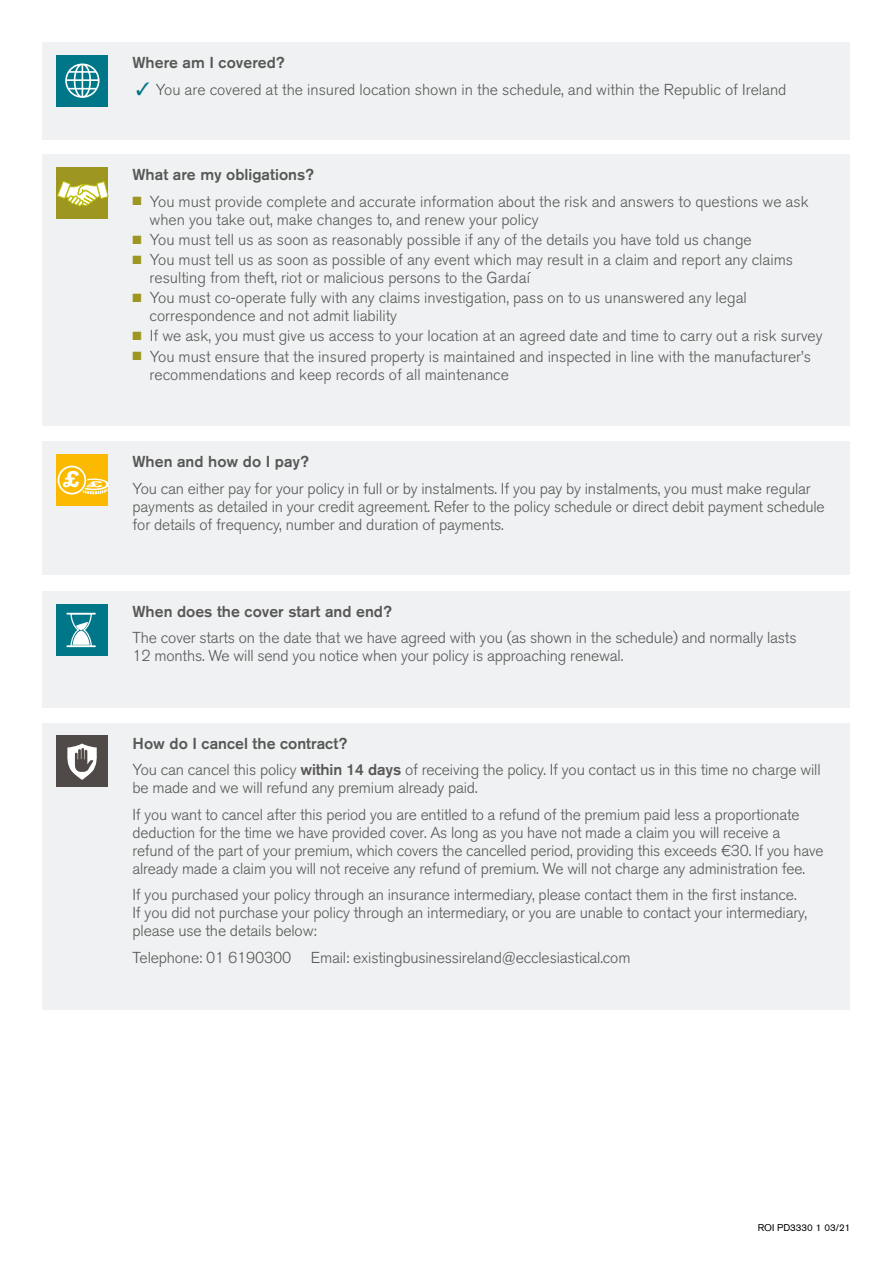
<style>
.page{position:relative;width:893px;height:1263px;background:#fff}
.page>*{position:absolute;margin:0;border:0;box-sizing:border-box;transform-origin:0 0}
.t1{font:italic 700 23.1px "Akzidenz Grotesk BQ";color:#fff}
.t2{font:300 15.75px/18px "Akzidenz Grotesk BQ";letter-spacing:-.01em;color:#575756}
.t3{font:500 15.75px "Akzidenz Grotesk BQ";color:#575756}
.t4{font:9.75px "Akzidenz Grotesk BQ";color:#000}
.s1{color:#078}
.s2{color:#9d9621}
.s3{font-weight:500}
</style>
<div class="page">
<div style="left:43px;top:43px;width:807px;height:97px;background:#eff1f2"></div>
<div style="left:57px;top:55px;width:51px;height:51px;background:#078"></div>
<div style="left:43px;top:155px;width:807px;height:271px;background:#eff1f2"></div>
<div style="left:57px;top:168px;width:51px;height:51px;background:#9d9621"></div>
<div style="left:43px;top:441px;width:807px;height:134px;background:#eff1f2"></div>
<div style="left:43px;top:591px;width:807px;height:117px;background:#eff1f2"></div>
<div style="left:43px;top:723px;width:807px;height:286px;background:#eff1f2"></div>
<div style="left:57px;top:454px;width:51px;height:51px;background:#fbba00"></div>
<div style="left:57px;top:604px;width:51px;height:51px;background:#078"></div>
<svg style="left:58px;top:466px;width:50px;height:29px"></svg>
<svg style="left:67px;top:612px;width:28px;height:35px"></svg>
<svg style="left:57px;top:181px;width:52px;height:26px"></svg>
<svg style="left:65px;top:64px;width:34px;height:34px"></svg>
<div style="left:57px;top:736px;width:51px;height:51px;background:#4f4a47"></div>
<svg style="left:67px;top:743px;width:30px;height:37px"></svg>
<h1 class="t1" style="left:63px;top:465px;width:19px">£</h1>
<p class="t3" style="left:133px;top:53px;width:154px">Where am I covered?</p>
<p class="t2" style="left:136px;top:80px;width:652px"><span class="s1">✓</span> You are covered at the insured location shown in the schedule, and within the Republic of Ireland</p>
<p class="t3" style="left:133px;top:165px;width:183px">What are my obligations?</p>
<p class="t2" style="left:150px;top:193px;width:661px;text-indent:-17px"><span class="s2">■</span> You must provide complete and accurate information about the risk and answers to questions we ask when you take out, make changes to, and renew your policy</p>
<p class="t2" style="left:133px;top:231px;width:621px"><span class="s2">■</span> You must tell us as soon as reasonably possible if any of the details you have told us change</p>
<p class="t2" style="left:150px;top:251px;width:645px;text-indent:-17px"><span class="s2">■</span> You must tell us as soon as possible of any event which may result in a claim and report any claims resulting from theft, riot or malicious persons to the Gardaí</p>
<p class="t2" style="left:150px;top:289px;width:599px;text-indent:-17px"><span class="s2">■</span> You must co-operate fully with any claims investigation, pass on to us unanswered any legal correspondence and not admit liability</p>
<p class="t2" style="left:133px;top:327px;width:692px"><span class="s2">■</span> If we ask, you must give us access to your location at an agreed date and time to carry out a risk survey</p>
<p class="t2" style="left:150px;top:347px;width:663px;text-indent:-17px"><span class="s2">■</span> You must ensure that the insured property is maintained and inspected in line with the manufacturer’s recommendations and keep records of all maintenance</p>
<p class="t3" style="left:133px;top:452px;width:178px">When and how do I pay?</p>
<p class="t2" style="left:133px;top:479px;width:694px">You can either pay for your policy in full or by instalments. If you pay by instalments, you must make regular payments as detailed in your credit agreement. Refer to the policy schedule or direct debit payment schedule for details of frequency, number and duration of payments.</p>
<p class="t3" style="left:133px;top:601px;width:261px">When does the cover start and end?</p>
<p class="t2" style="left:133px;top:629px;width:665px">The cover starts on the date that we have agreed with you (as shown in the schedule) and normally lasts<br>12 months. We will send you notice when your policy is approaching renewal.</p>
<p class="t2" style="left:133px;top:730px;width:690px;line-height:26.5px"><span class="s3">How do I cancel the contract?<br></span>You can cancel this policy <span class="s3">within 14 days</span> of receiving the policy. If you contact us in this time no charge will</p>
<p class="t2" style="left:133px;top:775px;width:669px;line-height:26.5px">be made and we will refund any premium already paid.<br>If you want to cancel after this period you are entitled to a refund of the premium paid less a proportionate</p>
<p class="t2" style="left:133px;top:823px;width:692px">deduction for the time we have provided cover. As long as you have not made a claim you will receive a refund of the part of your premium, which covers the cancelled period, providing this exceeds €30. If you have already made a claim you will not receive any refund of premium. We will not charge any administration fee.</p>
<p class="t2" style="left:133px;top:886px;width:676px">If you purchased your policy through an insurance intermediary, please contact them in the first instance.<br>If you did not purchase your policy through an intermediary, or you are unable to contact your intermediary, please use the details below:</p>
<p class="t2" style="left:133px;top:948px;width:499px">Telephone: 01 6190300 Email: existingbusinessireland@ecclesiastical.com</p>
<p class="t4" style="left:758px;top:1222px;width:94px">ROI PD3330 1 03/21</p>
</div>
